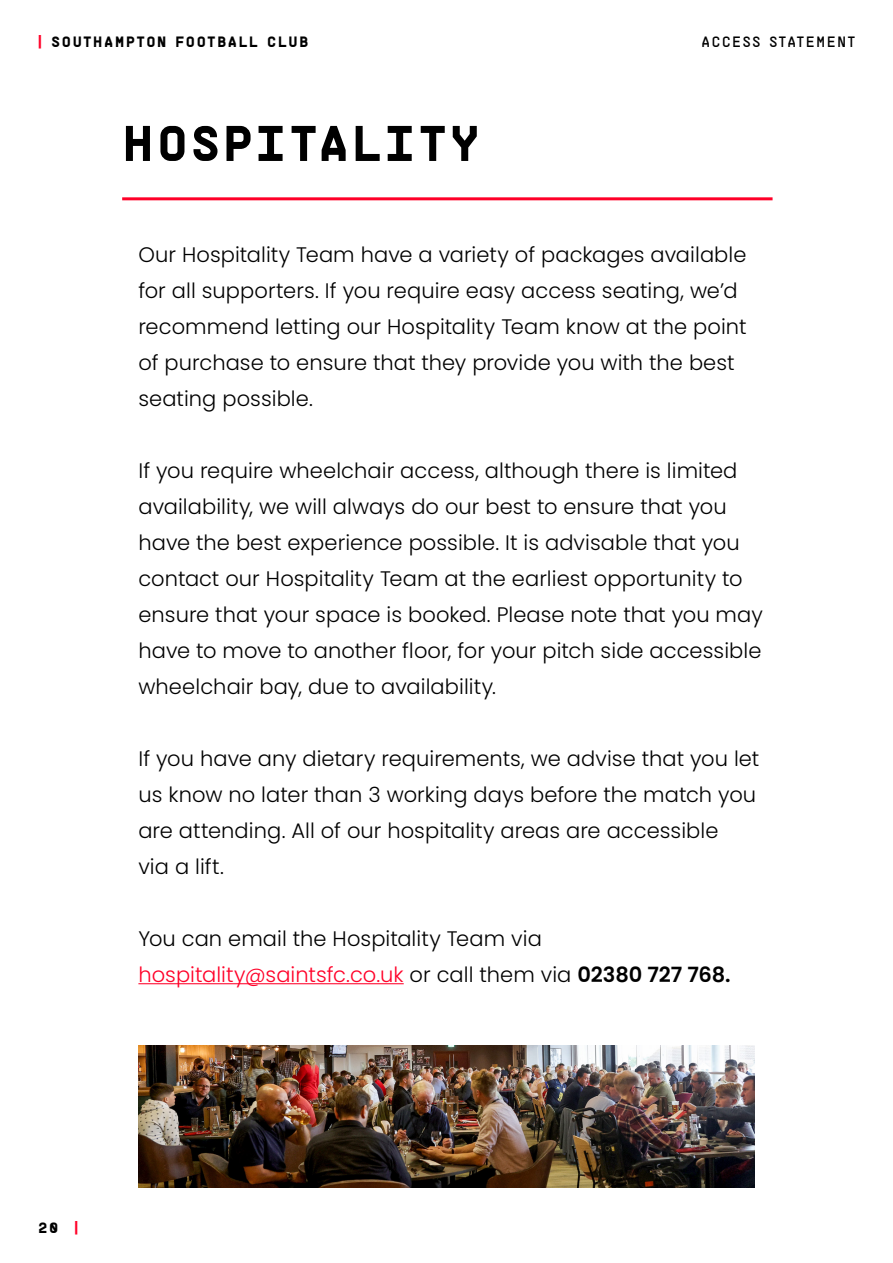
<style>
.page{position:relative;width:893px;height:1263px;background:#fff}
.page>*{position:absolute;margin:0;border:0;box-sizing:border-box;transform-origin:0 0}
.t1{font:700 50.1px "Saints";letter-spacing:-.02em;color:#000}
.t2{font:300 21px/36px "Poppins";letter-spacing:.005em;color:#000}
.t3{font:700 15px "Saints";letter-spacing:.03em;color:#000}
.t4{font:15px "Saints";letter-spacing:.03em;color:#000}
.s1{color:#ff0028}
.s2{font-weight:600}
</style>
<div class="page">
<hr style="left:122px;top:197px;width:651px;height:3px;background:#ff0028">
<hr style="left:138px;top:983px;width:266px;height:1px;background:#ff0028">
<img style="left:138px;top:1045px;width:617px;height:143px">
<p class="t3" style="left:37px;top:30px;width:273px"><span class="s1">|</span> SOUTHAMPTON FOOTBALL CLUB</p>
<p class="t4" style="left:701px;top:31px;width:157px">ACCESS STATEMENT</p>
<h1 class="t1" style="left:120px;top:106px;width:362px">HOSPITALITY</h1>
<p class="t2" style="left:138px;top:237px;width:610px">Our Hospitality Team have a variety of packages available for all supporters. If you require easy access seating, we’d recommend letting our Hospitality Team know at the point of purchase to ensure that they provide you with the best seating possible.</p>
<p class="t2" style="left:138px;top:453px;width:626px">If you require wheelchair access, although there is limited availability, we will always do our best to ensure that you have the best experience possible. It is advisable that you contact our Hospitality Team at the earliest opportunity to ensure that your space is booked. Please note that you may have to move to another floor, for your pitch side accessible wheelchair bay, due to availability.</p>
<p class="t2" style="left:138px;top:741px;width:622px">If you have any dietary requirements, we advise that you let us know no later than 3 working days before the match you are attending. All of our hospitality areas are accessible<br>via a lift.</p>
<p class="t2" style="left:138px;top:921px;width:594px">You can email the Hospitality Team via <span class="s1">hospitality@saintsfc.co.uk</span> or call them via <span class="s2">02380 727 768.</span></p>
<p class="t3" style="left:38px;top:1217px;width:43px">20 <span class="s1">|</span></p>
</div>
